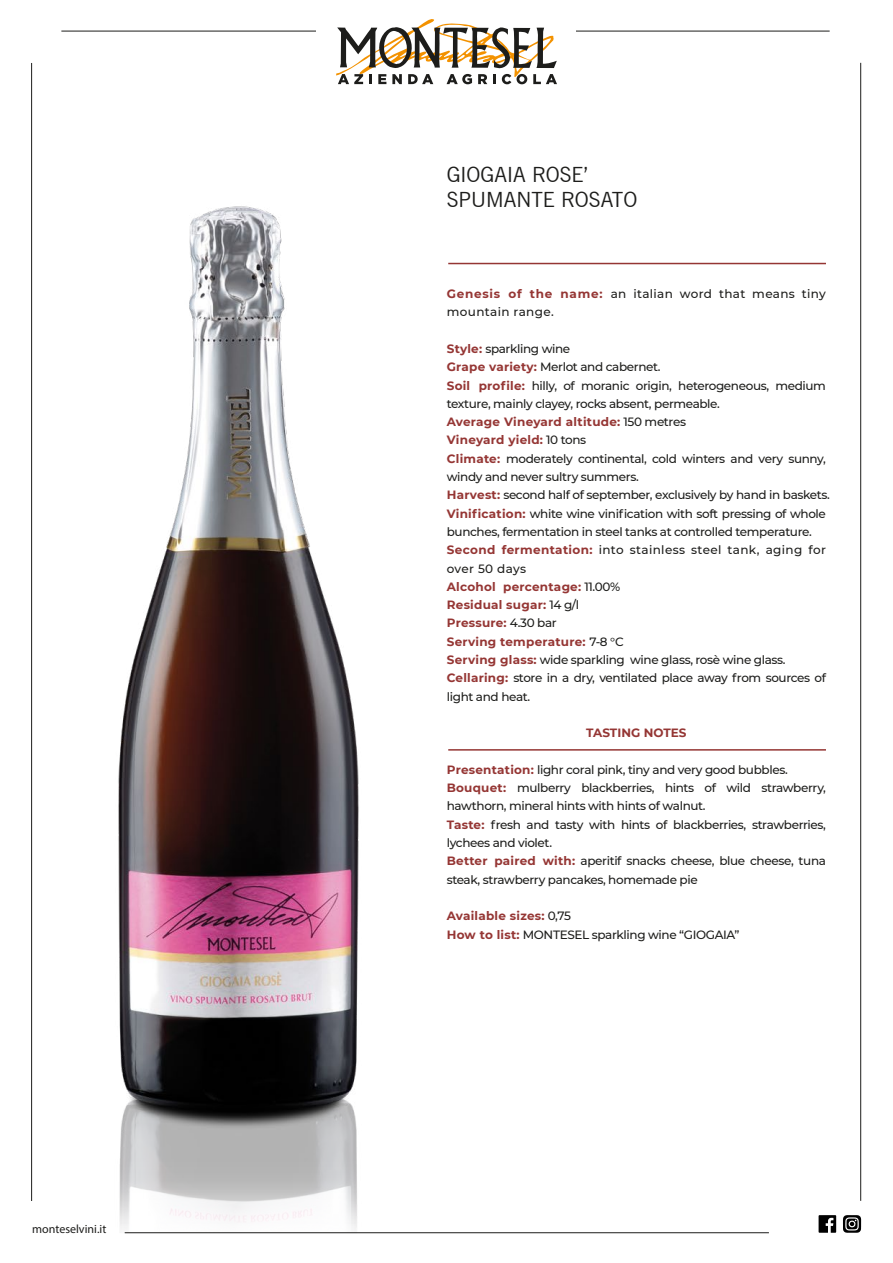
<style>
.page{position:relative;width:893px;height:1263px;background:#fff}
.page>*{position:absolute;margin:0;border:0;box-sizing:border-box;transform-origin:0 0}
.t1{font:21px/25.2px "News Gothic BT";color:#1d1d1b}
.t2{font:500 12px/18.3px "Montserrat";letter-spacing:-.03em;color:#1d1d1b}
.t3{font:500 12px/18.3px "Montserrat";letter-spacing:.03em;color:#1d1d1b}
.t4{font:12px "Myriad Pro";color:#1d1d1b}
.t5{font:700 12px "Montserrat";color:#953634}
.s1{font-weight:700;color:#953634}
</style>
<div class="page">
<img style="left:32px;top:144px;width:440px;height:1089px">
<hr style="left:860px;top:63px;width:1px;height:1138px;background:#1d1d1b">
<hr style="left:61px;top:31px;width:769px;height:1px;background:#1d1d1b">
<hr style="left:31px;top:63px;width:1px;height:1138px;background:#1d1d1b">
<div style="left:317px;top:8px;width:259px;height:75px;background:#fff"></div>
<svg style="left:336px;top:19px;width:221px;height:65px"></svg>
<svg style="left:843px;top:1215px;width:18px;height:18px"></svg>
<svg style="left:819px;top:1215px;width:17px;height:18px"></svg>
<hr style="left:125px;top:1232px;width:644px;height:1px;background:#1d1d1b">
<hr style="left:448px;top:263px;width:378px;height:1px;background:#953634">
<hr style="left:448px;top:749px;width:378px;height:2px;background:#953634">
<p class="t4" style="left:32px;top:1221px;width:76px">monteselvini.it</p>
<h1 class="t1" style="left:447px;top:162px;width:192px">GIOGAIA ROSE’<br>SPUMANTE ROSATO</h1>
<p class="t3" style="left:447px;top:284px;width:381px"><span class="s1">Genesis of the name:</span> an italian word that means tiny mountain range.</p>
<p class="t2" style="left:447px;top:339px;width:385px"><span class="s1">Style:</span> sparkling wine<br><span class="s1">Grape variety:</span> Merlot and cabernet.<br><span class="s1">Soil profile:</span> hilly, of moranic origin, heterogeneous, medium texture, mainly clayey, rocks absent, permeable.<br><span class="s1">Average Vineyard altitude:</span> 150 metres<br><span class="s1">Vineyard yield:</span> 10 tons<br><span class="s1">Climate:</span> moderately continental, cold winters and very sunny, windy and never sultry summers.<br><span class="s1">Harvest:</span> second half of september, exclusively by hand in baskets.<br><span class="s1">Vinification:</span> white wine vinification with soft pressing of whole bunches, fermentation in steel tanks at controlled temperature.<br><span class="s1">Second fermentation:</span> into stainless steel tank, aging for over 50 days<br><span class="s1">Alcohol percentage:</span> 11.00%<br><span class="s1">Residual sugar:</span> 14 g/l<br><span class="s1">Pressure:</span> 4.30 bar<br><span class="s1">Serving temperature:</span> 7-8 °C<br><span class="s1">Serving glass:</span> wide sparkling wine glass, rosè wine glass.<br><span class="s1">Cellaring:</span> store in a dry, ventilated place away from sources of light and heat.</p>
<p class="t5" style="left:586px;top:724px;width:102px">TASTING NOTES</p>
<p class="t2" style="left:447px;top:760px;width:381px"><span class="s1">Presentation:</span> lighr coral pink, tiny and very good bubbles.<br><span class="s1">Bouquet:</span> mulberry blackberries, hints of wild strawberry, hawthorn, mineral hints with hints of walnut.<br><span class="s1">Taste:</span> fresh and tasty with hints of blackberries, strawberries, lychees and violet.<br><span class="s1">Better paired with:</span> aperitif snacks cheese, blue cheese, tuna steak, strawberry pancakes, homemade pie</p>
<p class="t2" style="left:447px;top:906px;width:294px"><span class="s1">Available sizes:</span> 0,75<br><span class="s1">How to list:</span> MONTESEL sparkling wine “GIOGAIA”</p>
</div>
